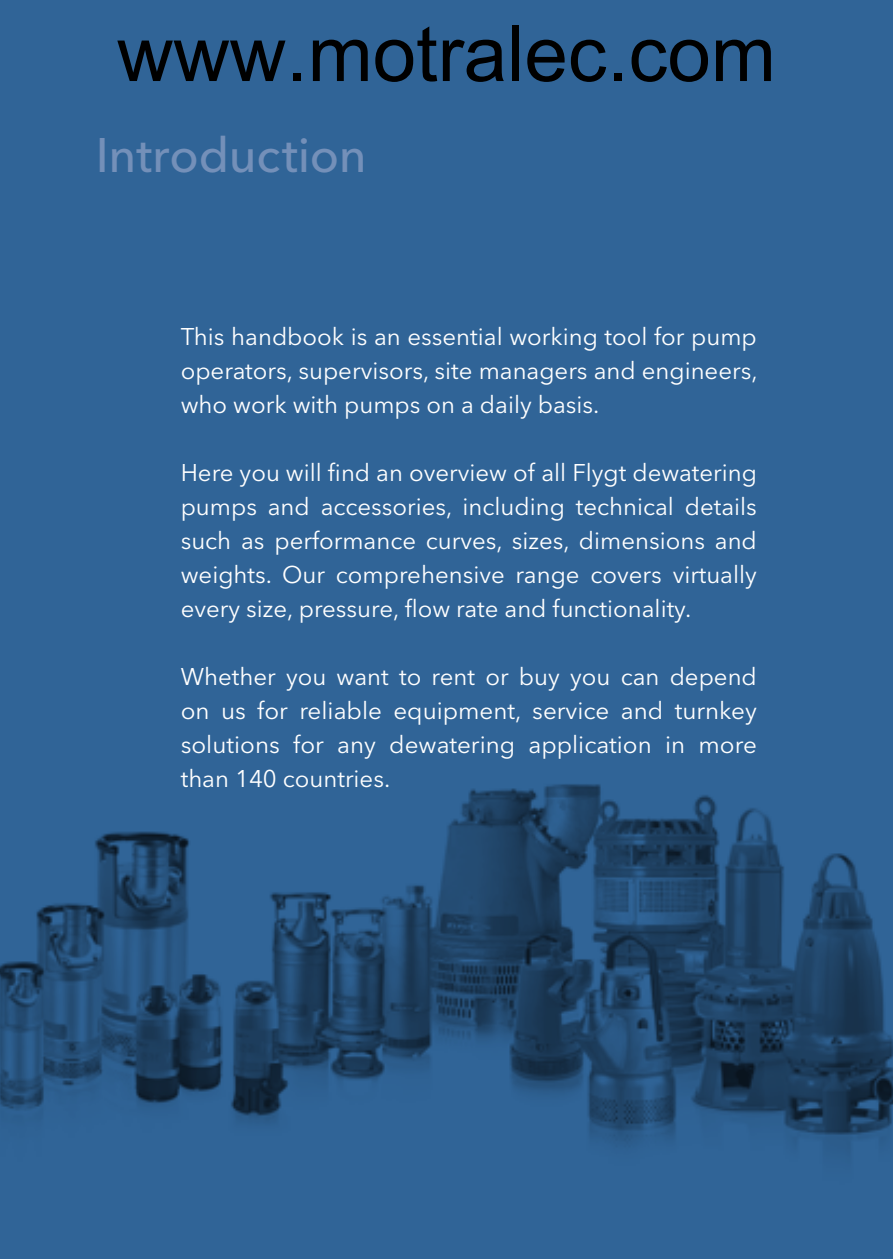
<style>
.page{position:relative;width:893px;height:1259px;background:#306497}
.page>*{position:absolute;margin:0;border:0;box-sizing:border-box;transform-origin:0 0}
.t1{font:78px "Arial";color:#000}
.t2{font:500 48px "Avenir Next LT Pro";color:#7490b9}
.t3{font:24px/33.9px "Avenir Next LT Pro";color:#fff;text-align:justify}
</style>
<div class="page">
<img style="left:0;top:784px;width:893px;height:370px">
<h1 class="t1" style="left:117px;top:24px;width:660px">www.motralec.com</h1>
<h2 class="t2" style="left:96px;top:127px;width:273px">I ntroduction</h2>
<p class="t3" style="left:181px;top:319px;width:578px">This handbook is an essential working tool for pump operators, supervisors, site managers and engineers, who work with pumps on a daily basis.</p>
<p class="t3" style="left:181px;top:455px;width:578px">Here you will find an overview of all Flygt dewatering pumps and accessories, including technical details such as performance curves, sizes, dimensions and weights. Our comprehensive range covers virtually every size, pressure, flow rate and functionality.</p>
<p class="t3" style="left:181px;top:660px;width:578px">Whether you want to rent or buy you can depend on us for reliable equipment, service and turnkey solutions for any dewatering application in more than 140 countries.</p>
</div>
